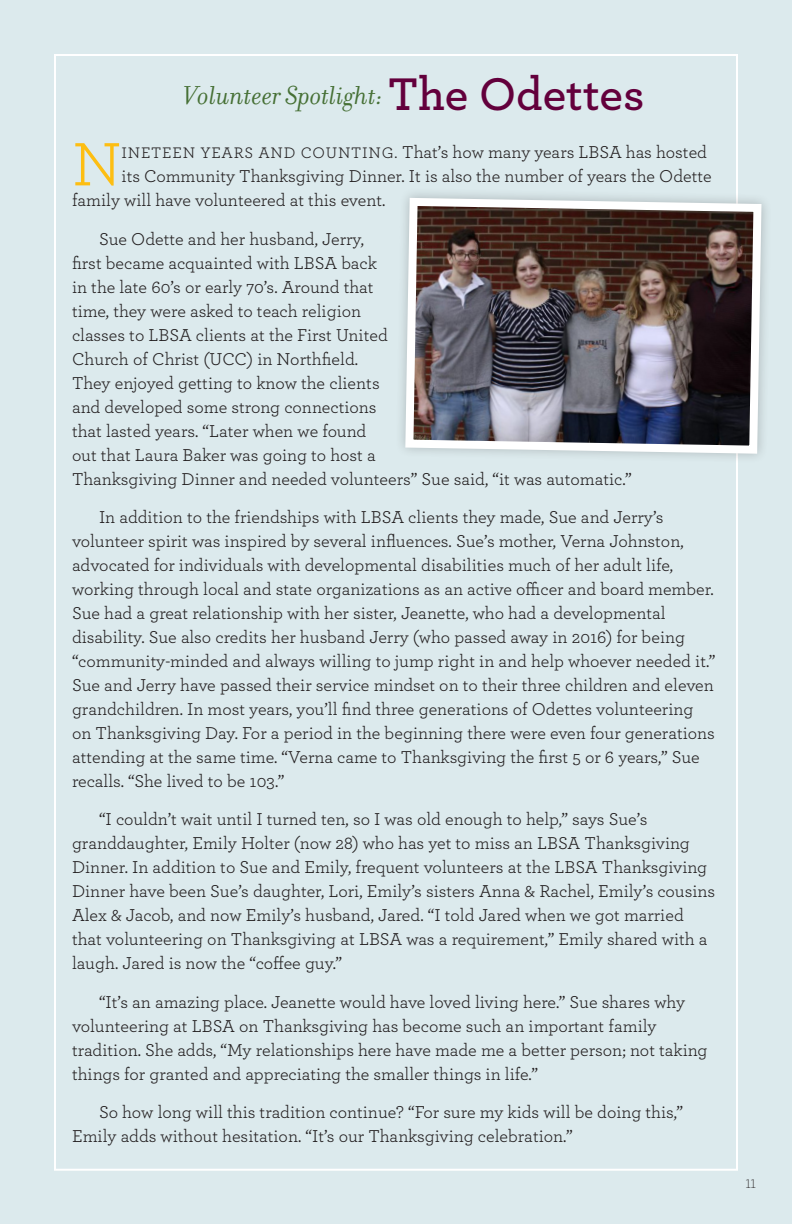
<style>
.page{position:relative;width:792px;height:1224px;background:#dceaed}
.page>*{position:absolute;margin:0;border:0;box-sizing:border-box;transform-origin:0 0}
.t1{font:64.2px "Archer";color:#fdbe12}
.t2{font:italic 28px "Filosofia";color:#467035}
.t3{font:18px/24px "Archer";color:#231f20}
.t4{font:300 13px "Archer";color:#231f20}
.s1{font-family:"Archer";font-weight:600;font-style:normal;font-size:48px;color:#63003c}
.s2{font-size:16px}
</style>
<div class="page">
<img style="left:401px;top:194px;width:365px;height:264px">
<h2 class="t2" style="left:184px;top:81px;width:462px">Volunteer Spotlight: <span class="s1">The Odettes</span></h2>
<h1 class="t1" style="left:72px;top:120px;width:51px">N</h1>
<p class="t3" style="left:122px;top:140px;width:587px"><span class="s2">INETEEN YEARS AND COUNTING.</span> That’s how many years LBSA has hosted</p>
<p class="t3" style="left:122px;top:164px;width:592px">its Community Thanksgiving Dinner. It is also the number of years the Odette</p>
<p class="t3" style="left:72px;top:188px;width:315px">family will have volunteered at this event.</p>
<p class="t3" style="left:72px;top:226px;width:561px;text-indent:27px">Sue Odette and her husband, Jerry,<br>first became acquainted with LBSA back<br>in the late 60’s or early 70’s. Around that<br>time, they were asked to teach religion<br>classes to LBSA clients at the First United<br>Church of Christ (UCC) in Northfield.<br>They enjoyed getting to know the clients<br>and developed some strong connections<br>that lasted years. “Later when we found<br>out that Laura Baker was going to host a<br>Thanksgiving Dinner and needed volunteers” Sue said, “it was automatic.”</p>
<p class="t3" style="left:72px;top:504px;width:645px;text-indent:27px">In addition to the friendships with LBSA clients they made, Sue and Jerry’s volunteer spirit was inspired by several influences. Sue’s mother, Verna Johnston, advocated for individuals with developmental disabilities much of her adult life, working through local and state organizations as an active officer and board member.<br>Sue had a great relationship with her sister, Jeanette, who had a developmental disability. Sue also credits her husband Jerry (who passed away in 2016) for being “community-minded and always willing to jump right in and help whoever needed it.” Sue and Jerry have passed their service mindset on to their three children and eleven grandchildren. In most years, you’ll find three generations of Odettes volunteering on Thanksgiving Day. For a period in the beginning there were even four generations attending at the same time. “Verna came to Thanksgiving the first 5 or 6 years,” Sue recalls. “She lived to be 103.”</p>
<p class="t3" style="left:72px;top:807px;width:645px;text-indent:27px">“I couldn’t wait until I turned ten, so I was old enough to help,” says Sue’s granddaughter, Emily Holter (now 28) who has yet to miss an LBSA Thanksgiving Dinner. In addition to Sue and Emily, frequent volunteers at the LBSA Thanksgiving Dinner have been Sue’s daughter, Lori, Emily’s sisters Anna &amp; Rachel, Emily’s cousins Alex &amp; Jacob, and now Emily’s husband, Jared. “I told Jared when we got married that volunteering on Thanksgiving at LBSA was a requirement,” Emily shared with a laugh. Jared is now the “coffee guy.”</p>
<p class="t3" style="left:72px;top:989px;width:637px;text-indent:27px">“It’s an amazing place. Jeanette would have loved living here.” Sue shares why volunteering at LBSA on Thanksgiving has become such an important family tradition. She adds, “My relationships here have made me a better person; not taking things for granted and appreciating the smaller things in life.”</p>
<p class="t3" style="left:72px;top:1099px;width:613px;text-indent:27px">So how long will this tradition continue? “For sure my kids will be doing this,”<br>Emily adds without hesitation. “It’s our Thanksgiving celebration.”</p>
<p class="t4" style="left:746px;top:1175px;width:12px">11</p>
</div>
